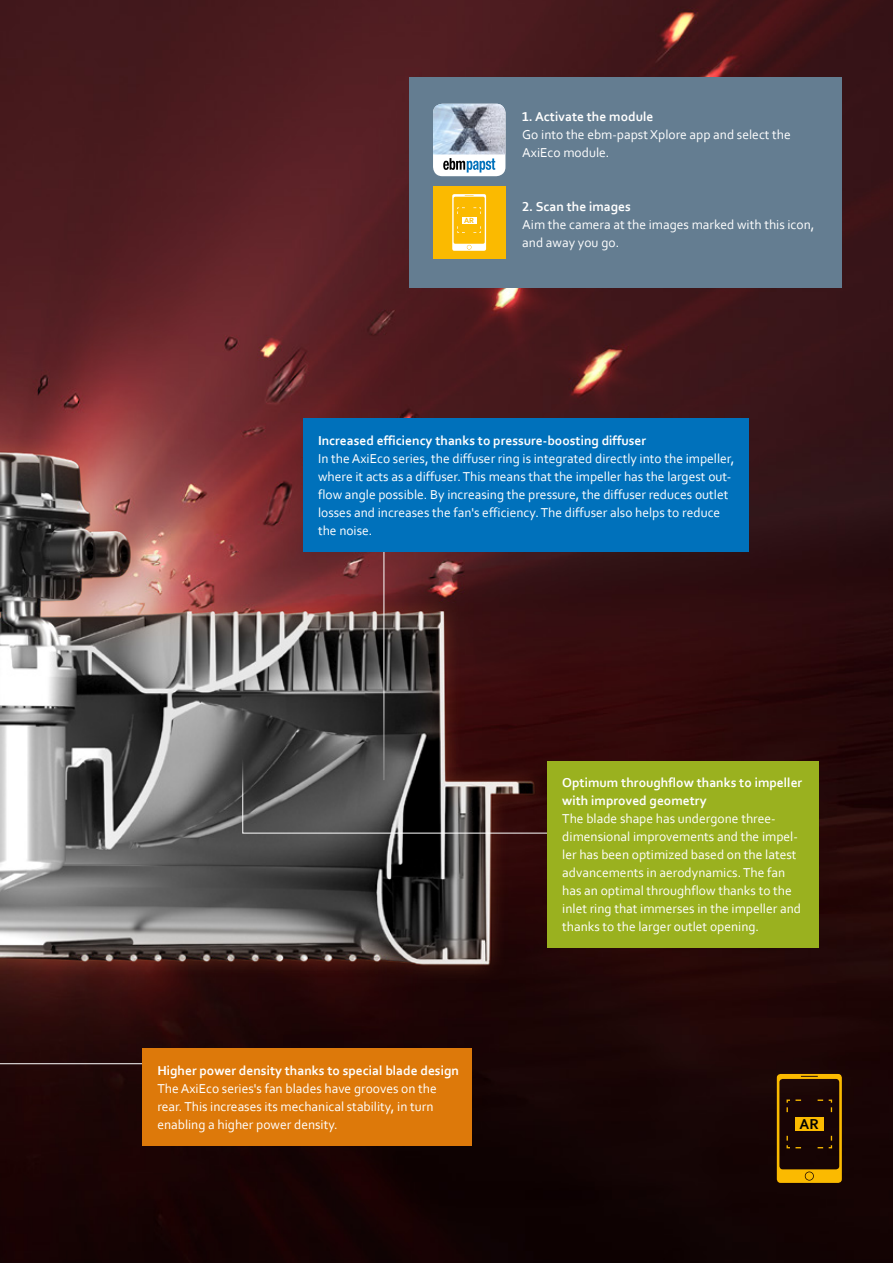
<style>
.page{position:relative;width:893px;height:1263px;background:#fff}
.page>*{position:absolute;margin:0;border:0;box-sizing:border-box;transform-origin:0 0}
.t1{font:700 15px "Corbel";color:#000}
.t2{font:13.5px/18px "Corbel";color:#fff}
.t3{font:700 13.5px/18px "Corbel";color:#fff}
.t4{font:700 7.8px "Corbel";color:#fbba00}
</style>
<div class="page">
<img style="left:0;top:0;width:893px;height:1263px">
<svg style="left:777px;top:1074px;width:65px;height:109px;background:#5b3a03"></svg>
<div style="left:805px;top:1172px;width:8px;height:8px;background:#fbba00;border-radius:50%"></div>
<img style="left:0;top:358px;width:552px;height:854px">
<svg style="left:0;top:847px;width:256px;height:217px;background:#5b4a49"></svg>
<svg style="left:242px;top:757px;width:501px;height:77px;background:#504949"></svg>
<svg style="left:383px;top:552px;width:205px;height:229px;background:#411d1e"></svg>
<div style="left:410px;top:77px;width:432px;height:211px;background:#647d91"></div>
<div style="left:433px;top:186px;width:72px;height:73px;background:#fbba00"></div>
<svg style="left:452px;top:194px;width:34px;height:57px"></svg>
<div style="left:433px;top:104px;width:72px;height:72px;background:#fff;border-radius:9px"></div>
<img style="left:433px;top:104px;width:72px;height:50px">
<svg style="left:443px;top:158px;width:52px;height:15px"></svg>
<div style="left:142px;top:1048px;width:330px;height:98px;background:#dd790a"></div>
<div style="left:547px;top:761px;width:272px;height:187px;background:#9ab11f"></div>
<div style="left:303px;top:419px;width:445px;height:133px;background:#0071bb"></div>
<p class="t4" style="left:464px;top:215px;width:12px">AR</p>
<p class="t3" style="left:522px;top:107px;width:133px">1. Activate the module</p>
<p class="t2" style="left:522px;top:125px;width:270px">Go into the ebm-papst Xplore app and select the<br>AxiEco module.</p>
<p class="t3" style="left:522px;top:197px;width:110px">2. Scan the images</p>
<p class="t2" style="left:522px;top:215px;width:294px">Aim the camera at the images marked with this icon, and away you go.</p>
<p class="t3" style="left:318px;top:431px;width:330px">Increased efficiency thanks to pressure-boosting diffuser</p>
<p class="t2" style="left:318px;top:449px;width:418px">In the AxiEco series, the diffuser ring is integrated directly into the impeller, where it acts as a diffuser. This means that the impeller has the largest out&shy;flow angle possible. By increasing the pressure, the diffuser reduces outlet losses and increases the fan's efficiency. The diffuser also helps to reduce the noise.</p>
<p class="t3" style="left:157px;top:1061px;width:303px">Higher power density thanks to special blade design</p>
<p class="t2" style="left:157px;top:1079px;width:281px">The AxiEco series's fan blades have grooves on the rear. This increases its mechanical stability, in turn enabling a higher power density.</p>
<p class="t3" style="left:562px;top:773px;width:242px">Optimum throughflow thanks to impeller with improved geometry</p>
<p class="t2" style="left:562px;top:809px;width:240px">The blade shape has undergone three&shy;dimensional improvements and the impel&shy;ler has been optimized based on the latest advancements in aerodynamics. The fan has an optimal throughflow thanks to the inlet ring that immerses in the impeller and thanks to the larger outlet opening.</p>
<p class="t1" style="left:800px;top:1115px;width:21px">AR</p>
</div>
